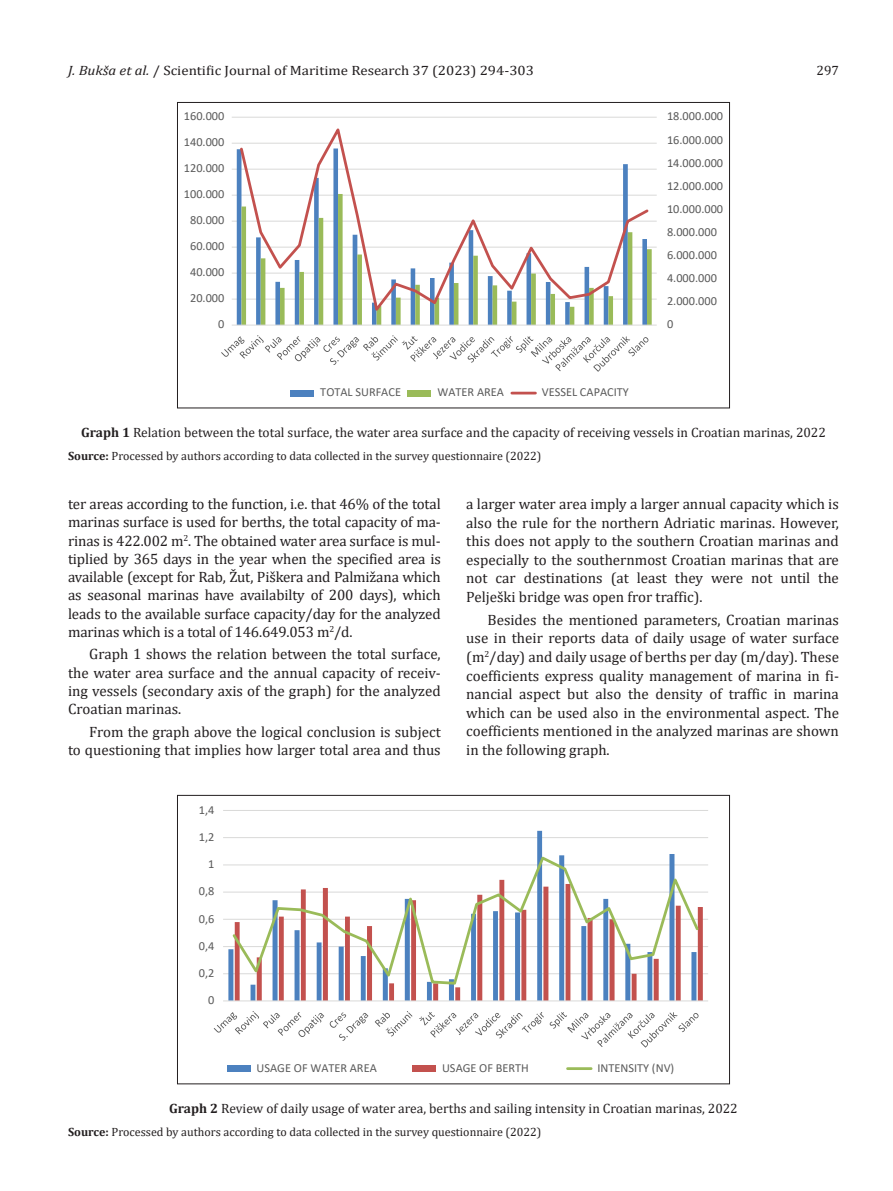
<style>
.page{position:relative;width:893px;height:1191px;background:#fff}
.page>*{position:absolute;margin:0;border:0;box-sizing:border-box;transform-origin:0 0}
.osnovni_tekst{font:15px/18.6px "Cambria";color:#231f20;text-align:justify}
.fusnota{font:15px/18.3px "Cambria";letter-spacing:-.01em;color:#231f20;text-align:justify}
.potpis_slika{font:13.5px "Cambria";color:#231f20}
.potpis_slika-2{font:13.5px "Cambria";color:#231f20;scale:1.1 1}
.t1{font:12.3px "Calibri";color:#5a5a5a}
.izvor{font:12px "Cambria";color:#231f20}
.s1{font-style:italic}
.s2{font-weight:700}
</style>
<div class="page">
<hr style="left:232px;top:117px;width:425px;height:1px;background:#d9d9d8">
<hr style="left:232px;top:143px;width:425px;height:1px;background:#d9d9d8">
<hr style="left:232px;top:169px;width:425px;height:1px;background:#d9d9d8">
<hr style="left:232px;top:195px;width:425px;height:1px;background:#d9d9d8">
<hr style="left:232px;top:221px;width:425px;height:1px;background:#d9d9d8">
<hr style="left:232px;top:247px;width:425px;height:1px;background:#d9d9d8">
<hr style="left:232px;top:273px;width:425px;height:1px;background:#d9d9d8">
<hr style="left:232px;top:299px;width:425px;height:1px;background:#d9d9d8">
<svg style="left:241px;top:194px;width:411px;height:131px"></svg>
<hr style="left:232px;top:325px;width:425px;height:1px;background:#d9d9d8">
<svg style="left:238px;top:128px;width:413px;height:188px"></svg>
<svg style="left:221px;top:335px;width:427px;height:37px"></svg>
<div style="left:290px;top:390px;width:24px;height:6px;background:#4c81bf"></div>
<div style="left:408px;top:390px;width:23px;height:6px;background:#9abb59"></div>
<hr style="left:512px;top:392px;width:23px;height:2px;background:#c3514e">
<div style="left:177px;top:102px;width:553px;height:306px;border:1px solid #231f20"></div>
<hr style="left:223px;top:810px;width:485px;height:1px;background:#d9d9d8">
<hr style="left:223px;top:837px;width:485px;height:1px;background:#d9d9d8">
<hr style="left:223px;top:864px;width:485px;height:1px;background:#d9d9d8">
<hr style="left:223px;top:891px;width:485px;height:1px;background:#d9d9d8">
<hr style="left:223px;top:918px;width:485px;height:1px;background:#d9d9d8">
<hr style="left:223px;top:946px;width:485px;height:1px;background:#d9d9d8">
<hr style="left:223px;top:973px;width:485px;height:1px;background:#d9d9d8">
<svg style="left:228px;top:831px;width:315px;height:169px"></svg>
<svg style="left:235px;top:891px;width:468px;height:109px"></svg>
<hr style="left:223px;top:1000px;width:485px;height:1px;background:#d9d9d8">
<svg style="left:230px;top:854px;width:471px;height:132px"></svg>
<svg style="left:214px;top:1011px;width:110px;height:26px"></svg>
<svg style="left:330px;top:1012px;width:38px;height:28px"></svg>
<svg style="left:375px;top:1011px;width:37px;height:25px"></svg>
<svg style="left:419px;top:1012px;width:125px;height:26px"></svg>
<svg style="left:550px;top:1012px;width:149px;height:35px"></svg>
<div style="left:227px;top:1065px;width:23px;height:6px;background:#4c81bf"></div>
<div style="left:412px;top:1065px;width:24px;height:6px;background:#c3514e"></div>
<hr style="left:568px;top:1067px;width:23px;height:3px;background:#9abb59">
<div style="left:177px;top:795px;width:553px;height:289px;border:1px solid #231f20"></div>
<p class="potpis_slika-2" style="left:68px;top:62px;width:425px"><span class="s1">J. Bukša et al.</span> / Scientific Journal of Maritime Research 37 (2023) 294-303</p>
<p class="potpis_slika" style="left:816px;top:62px;width:24px">297</p>
<p class="t1" style="left:184px;top:108px;width:42px">160.000</p>
<p class="t1" style="left:184px;top:134px;width:42px">140.000</p>
<p class="t1" style="left:184px;top:160px;width:42px">120.000</p>
<p class="t1" style="left:184px;top:186px;width:42px">100.000</p>
<p class="t1" style="left:190px;top:212px;width:36px">80.000</p>
<p class="t1" style="left:190px;top:238px;width:36px">60.000</p>
<p class="t1" style="left:190px;top:264px;width:36px">40.000</p>
<p class="t1" style="left:190px;top:290px;width:36px">20.000</p>
<p class="t1" style="left:218px;top:316px;width:8px">0</p>
<p class="t1" style="left:667px;top:108px;width:58px">18.000.000</p>
<p class="t1" style="left:667px;top:131px;width:58px">16.000.000</p>
<p class="t1" style="left:667px;top:154px;width:58px">14.000.000</p>
<p class="t1" style="left:667px;top:177px;width:58px">12.000.000</p>
<p class="t1" style="left:667px;top:200px;width:58px">10.000.000</p>
<p class="t1" style="left:667px;top:223px;width:51px">8.000.000</p>
<p class="t1" style="left:667px;top:246px;width:51px">6.000.000</p>
<p class="t1" style="left:667px;top:269px;width:51px">4.000.000</p>
<p class="t1" style="left:667px;top:293px;width:51px">2.000.000</p>
<p class="t1" style="left:667px;top:316px;width:8px">0</p>
<p class="t1" style="left:320px;top:383px;width:82px">TOTAL SURFACE</p>
<p class="t1" style="left:437px;top:383px;width:68px">WATER AREA</p>
<p class="t1" style="left:542px;top:383px;width:88px">VESSEL CAPACITY</p>
<p class="potpis_slika" style="left:81px;top:425px;width:746px"><span class="s2">Graph 1</span> Relation between the total surface, the water area surface and the capacity of receiving vessels in Croatian marinas, 2022</p>
<p class="izvor" style="left:68px;top:449px;width:475px"><span class="s2">Source:</span> Processed by authors according to data collected in the survey questionnaire (2022)</p>
<p class="fusnota" style="left:68px;top:495px;width:374px">ter areas according to the function, i.e. that 46% of the total marinas surface is used for berths, the total capacity of ma&shy;rinas is 422.002 m<sup>2</sup>. The obtained water area surface is mul&shy;tiplied by 365 days in the year when the specified area is available (except for Rab, Žut, Piškera and Palmižana which as seasonal marinas have availabilty of 200 days), which leads to the available surface capacity/day for the analyzed marinas which is a total of 146.649.053 m<sup>2</sup>/d.</p>
<p class="osnovni_tekst" style="left:68px;top:645px;width:374px;text-indent:21px">Graph 1 shows the relation between the total surface, the water area surface and the annual capacity of receiv&shy;ing vessels (secondary axis of the graph) for the analyzed Croatian marinas.</p>
<p class="osnovni_tekst" style="left:68px;top:722px;width:374px;text-align:right">From the graph above the logical conclusion is subject<br>to questioning that implies how larger total area and thus</p>
<p class="t1" style="left:199px;top:801px;width:17px">1,4</p>
<p class="t1" style="left:199px;top:828px;width:17px">1,2</p>
<p class="t1" style="left:208px;top:855px;width:8px">1</p>
<p class="t1" style="left:199px;top:882px;width:17px">0,8</p>
<p class="t1" style="left:199px;top:910px;width:17px">0,6</p>
<p class="t1" style="left:199px;top:937px;width:17px">0,4</p>
<p class="t1" style="left:199px;top:964px;width:17px">0,2</p>
<p class="t1" style="left:208px;top:991px;width:8px">0</p>
<p class="osnovni_tekst" style="left:466px;top:494px;width:374px">a larger water area imply a larger annual capacity which is also the rule for the northern Adriatic marinas. However, this does not apply to the southern Croatian marinas and especially to the southernmost Croatian marinas that are not car destinations (at least they were not until the Pelješki bridge was open fror traffic).</p>
<p class="osnovni_tekst" style="left:466px;top:610px;width:374px;text-indent:21px">Besides the mentioned parameters, Croatian marinas use in their reports data of daily usage of water surface (m<sup>2</sup>/day) and daily usage of berths per day (m/day). These coefficients express quality management of marina in fi&shy;nancial aspect but also the density of traffic in marina which can be used also in the environmental aspect. The coefficients mentioned in the analyzed marinas are shown in the following graph.</p>
<p class="t1" style="left:257px;top:1059px;width:122px">USAGE OF WATER AREA</p>
<p class="t1" style="left:442px;top:1059px;width:88px">USAGE OF BERTH</p>
<p class="t1" style="left:597px;top:1059px;width:78px">INTENSITY (NV)</p>
<p class="potpis_slika" style="left:169px;top:1100px;width:570px"><span class="s2">Graph 2</span> Review of daily usage of water area, berths and sailing intensity in Croatian marinas, 2022</p>
<p class="izvor" style="left:68px;top:1125px;width:475px"><span class="s2">Source:</span> Processed by authors according to data collected in the survey questionnaire (2022)</p>
</div>
